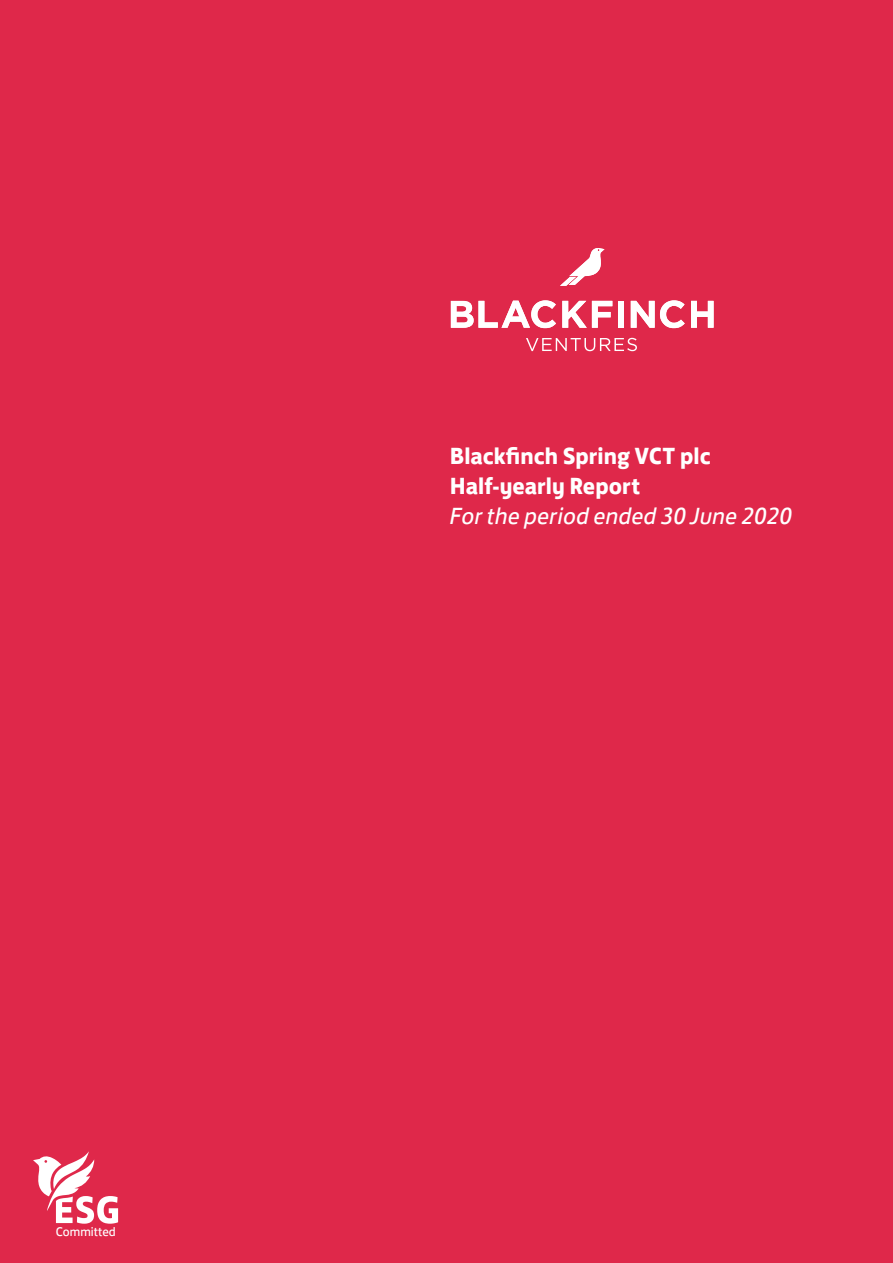
<style>
.page{position:relative;width:893px;height:1263px;background:#df284a}
.page>*{position:absolute;margin:0;border:0;box-sizing:border-box;transform-origin:0 0}
.t1{font:700 24px "FS Jack";color:#fff}
.t2{font:italic 24px "FS Jack";color:#fff}
.t3{font:12.9px "FS Jack";color:#fff}
</style>
<div class="page">
<svg style="left:560px;top:248px;width:44px;height:38px"></svg>
<svg style="left:451px;top:300px;width:105px;height:28px"></svg>
<svg style="left:562px;top:301px;width:50px;height:27px"></svg>
<div style="left:618px;top:301px;width:6px;height:27px;background:#fff"></div>
<svg style="left:631px;top:300px;width:54px;height:28px"></svg>
<svg style="left:691px;top:301px;width:23px;height:27px"></svg>
<svg style="left:526px;top:338px;width:111px;height:13px"></svg>
<svg style="left:33px;top:1151px;width:85px;height:73px"></svg>
<p class="t3" style="left:56px;top:1221px;width:61px">Committed</p>
<p class="t1" style="left:450px;top:436px;width:262px">Blackfinch Spring VCT plc</p>
<p class="t1" style="left:450px;top:466px;width:192px">Half-yearly Report</p>
<p class="t2" style="left:450px;top:497px;width:344px">For the period ended 30 June 2020</p>
</div>
